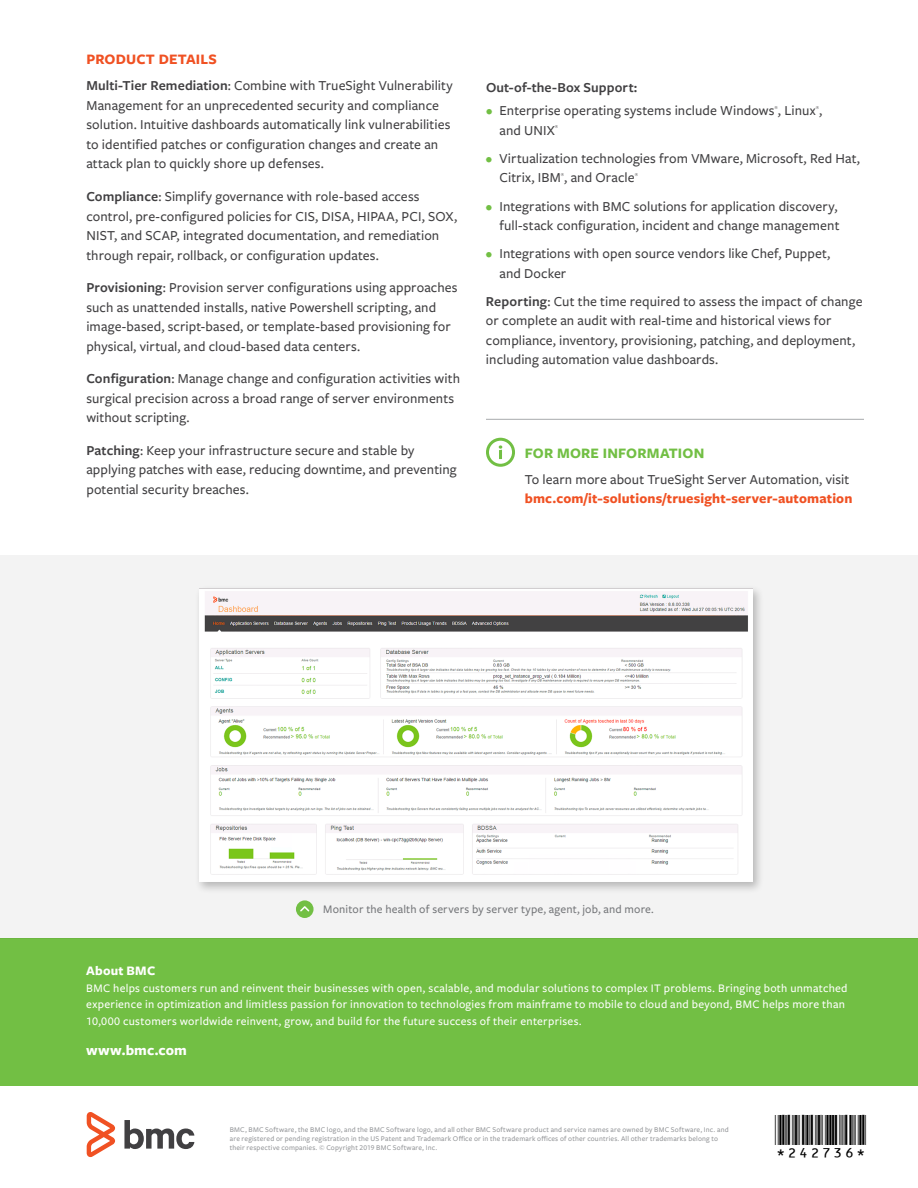
<style>
.page{position:relative;width:918px;height:1188px;background:#fff}
.page>*{position:absolute;margin:0;border:0;box-sizing:border-box;transform-origin:0 0}
.t1{font:30px "BC39 HI Tall HR";color:#000}
.t2{font:700 15px "Freight Sans Pro";letter-spacing:.01em;color:#72bf44}
.t3{font:700 15px "Freight Sans Pro";letter-spacing:.01em;color:#f05123}
.t4{font:700 15px "Freight Sans Pro";letter-spacing:.005em;color:#fff}
.t5{font:500 14.25px/19.5px "Freight Sans Pro";letter-spacing:.005em;color:#414042}
.t6{font:700 14.25px "Freight Sans Pro";letter-spacing:.01em;color:#f05123}
.t7{font:600 14.25px "Freight Sans Pro";letter-spacing:.01em;color:#414042}
.t8{font:700 13.5px "Freight Sans Pro";letter-spacing:.015em;color:#fff}
.t9{font:500 12px/16.5px "Freight Sans Pro";letter-spacing:.025em;color:#fff}
.t10{font:500 12px "Freight Sans Pro";letter-spacing:.015em;color:#75777a}
.t11{font:500 7.5px/9px "Freight Sans Pro";letter-spacing:.02em;color:#939598}
.t12{font:500 4.65px "Freight Sans Pro";color:#414042}
.s1{font-weight:600}
.s2{font-weight:600;color:#72bf44}
</style>
<div class="page">
<div style="left:0;top:938px;width:918px;height:148px;background:#72bf44"></div>
<svg style="left:124px;top:1120px;width:70px;height:29px"></svg>
<svg style="left:87px;top:1112px;width:28px;height:45px"></svg>
<div style="left:0;top:555px;width:918px;height:383px;background:#f3f3f3"></div>
<div style="left:486px;top:438px;width:29px;height:29px;border:3px solid #72bf44;border-radius:50%"></div>
<svg style="left:499px;top:445px;width:3px;height:14px"></svg>
<hr style="left:486px;top:419px;width:378px;height:1px;background:#a8aaad">
<div style="left:296px;top:900px;width:18px;height:18px;background:#72bf44;border-radius:50%"></div>
<svg style="left:300px;top:906px;width:10px;height:6px"></svg>
<div style="left:194px;top:584px;width:570px;height:310px;background:#000;opacity:.25"></div>
<img style="left:199px;top:589px;width:553px;height:293px">
<p class="t3" style="left:86px;top:49px;width:132px">PRODUCT DETAILS</p>
<p class="t5" style="left:86px;top:76px;width:368px"><span class="s1">Multi-Tier Remediation</span>: Combine with TrueSight Vulnerability Management for an unprecedented security and compliance solution. Intuitive dashboards automatically link vulnerabilities to identified patches or configuration changes and create an attack plan to quickly shore up defenses.</p>
<p class="t5" style="left:86px;top:186px;width:372px"><span class="s1">Compliance</span>: Simplify governance with role-based access control, pre-configured policies for CIS, DISA, HIPAA, PCI, SOX, NIST, and SCAP, integrated documentation, and remediation through repair, rollback, or configuration updates.</p>
<p class="t5" style="left:86px;top:277px;width:373px"><span class="s1">Provisioning</span>: Provision server configurations using approaches such as unattended installs, native Powershell scripting, and image-based, script-based, or template-based provisioning for physical, virtual, and cloud-based data centers.</p>
<p class="t5" style="left:86px;top:368px;width:375px"><span class="s1">Configuration</span>: Manage change and configuration activities with surgical precision across a broad range of server environments without scripting.</p>
<p class="t5" style="left:86px;top:440px;width:372px"><span class="s1">Patching</span>: Keep your infrastructure secure and stable by applying patches with ease, reducing downtime, and preventing potential security breaches.</p>
<p class="t7" style="left:486px;top:77px;width:153px">Out-of-the-Box Support:</p>
<p class="t5" style="left:486px;top:100px;width:338px"><span class="s2">•</span> Enterprise operating systems include Windows , Linux ,</p>
<p class="t12" style="left:775px;top:104px;width:5px">®</p>
<p class="t12" style="left:816px;top:104px;width:5px">®</p>
<p class="t5" style="left:500px;top:120px;width:57px">and UNIX</p>
<p class="t12" style="left:555px;top:124px;width:5px">®</p>
<p class="t5" style="left:499px;top:148px;width:362px;text-indent:-13px"><span class="s2">•</span> Virtualization technologies from VMware, Microsoft, Red Hat,<br>Citrix, IBM , and Oracle</p>
<p class="t12" style="left:561px;top:171px;width:5px">®</p>
<p class="t12" style="left:635px;top:171px;width:5px">®</p>
<p class="t5" style="left:486px;top:196px;width:355px;text-align:right"><span class="s2">•</span> Integrations with BMC solutions for application discovery, full-stack configuration, incident and change management</p>
<p class="t5" style="left:499px;top:243px;width:332px;text-indent:-13px"><span class="s2">•</span> Integrations with open source vendors like Chef, Puppet, and Docker</p>
<p class="t5" style="left:486px;top:291px;width:378px"><span class="s1">Reporting</span>: Cut the time required to assess the impact of change or complete an audit with real-time and historical views for compliance, inventory, provisioning, patching, and deployment, including automation value dashboards.</p>
<p class="t2" style="left:525px;top:443px;width:181px">FOR MORE INFORMATION</p>
<p class="t5" style="left:525px;top:469px;width:326px">To learn more about TrueSight Server Automation, visit</p>
<p class="t6" style="left:525px;top:489px;width:329px">bmc.com/it-solutions/truesight-server-automation</p>
<p class="t10" style="left:323px;top:901px;width:332px">Monitor the health of servers by server type, agent, job, and more.</p>
<p class="t8" style="left:86px;top:962px;width:71px">About BMC</p>
<p class="t9" style="left:86px;top:979px;width:763px">BMC helps customers run and reinvent their businesses with open, scalable, and modular solutions to complex IT problems. Bringing both unmatched experience in optimization and limitless passion for innovation to technologies from mainframe to mobile to cloud and beyond, BMC helps more than<br>10,000 customers worldwide reinvent, grow, and build for the future success of their enterprises.</p>
<p class="t4" style="left:86px;top:1040px;width:102px">www.bmc.com</p>
<p class="t11" style="left:230px;top:1125px;width:500px">BMC, BMC Software, the BMC logo, and the BMC Software logo, and all other BMC Software product and service names are owned by BMC Software, Inc. and are registered or pending registration in the US Patent and Trademark Office or in the trademark offices of other countries. All other trademarks belong to their respective companies. © Copyright 2019 BMC Software, Inc.</p>
<h1 class="t1" style="left:775px;top:1107px;width:93px">*242736*</h1>
</div>
